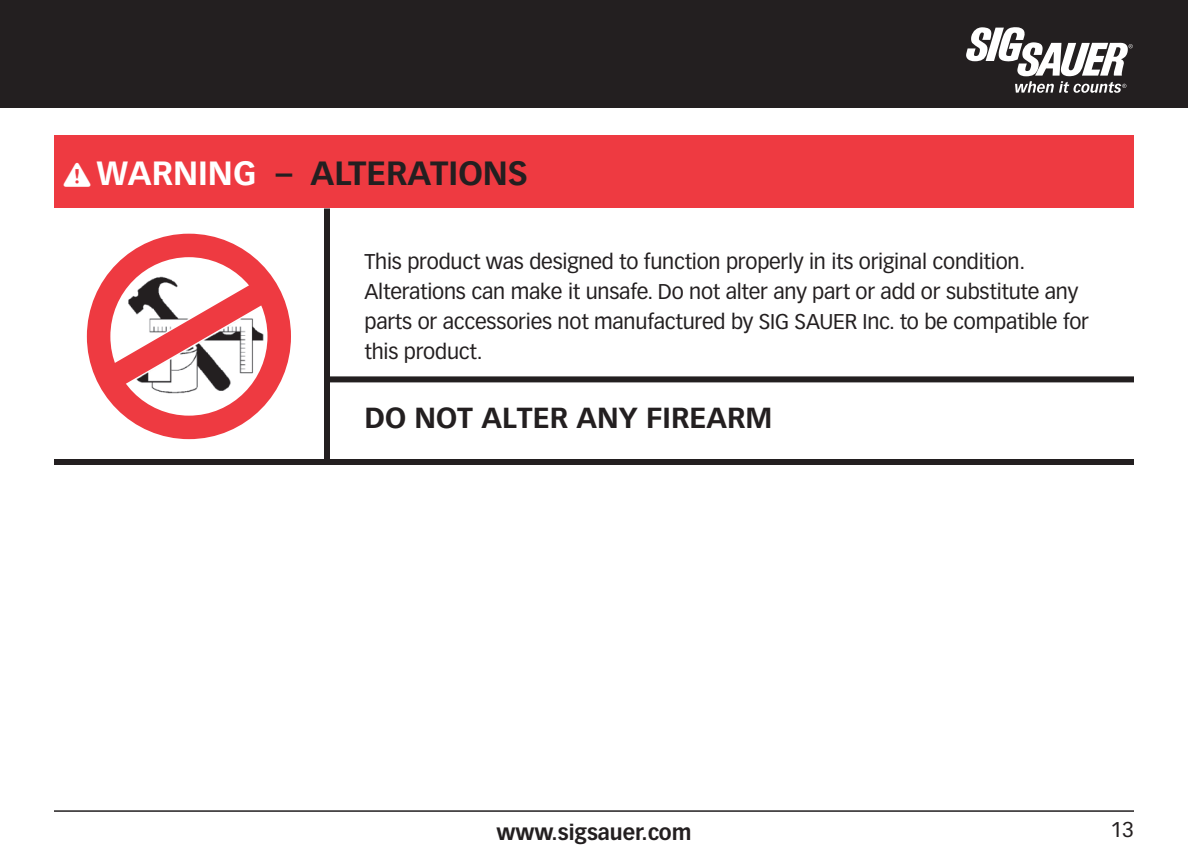
<style>
.page{position:relative;width:1188px;height:864px;background:#fff}
.page>*{position:absolute;margin:0;border:0;box-sizing:border-box;transform-origin:0 0}
.t1{font:700 33px "Vectora LH";color:#231f20}
.t2{font:700 28.5px "Vectora LH";color:#231f20}
.t3{font:21px/30px "Vectora LH";letter-spacing:-.01em;color:#231f20}
.t4{font:700 21px "Vectora LH";color:#231f20}
.s1{color:#fff}
</style>
<div class="page">
<div style="left:0;top:0;width:1188px;height:108px;background:#231f20"></div>
<hr style="left:54px;top:810px;width:1080px;height:2px;background:#231f20">
<svg style="left:966px;top:27px;width:167px;height:66px"></svg>
<div style="left:54px;top:135px;width:1080px;height:72px;background:#ee3a41"></div>
<img style="left:122px;top:233px;width:134px;height:207px">
<div style="left:87px;top:234px;width:204px;height:205px;border:23px solid #ee3a41;border-radius:50%"></div>
<svg style="left:86px;top:258px;width:205px;height:156px"></svg>
<div style="left:324px;top:376px;width:810px;height:6px;background:#231f20"></div>
<div style="left:324px;top:208px;width:6px;height:251px;background:#231f20"></div>
<div style="left:54px;top:459px;width:1080px;height:6px;background:#231f20"></div>
<h1 class="t1" style="left:96px;top:153px;width:433px"><span class="s1">WARNING</span> – ALTERATIONS</h1>
<p class="t3" style="left:364px;top:247px;width:726px">This product was designed to function properly in its original condition.<br>Alterations can make it unsafe. Do not alter any part or add or substitute any parts or accessories not manufactured by SIG SAUER Inc. to be compatible for this product.</p>
<h2 class="t2" style="left:364px;top:401px;width:409px">DO NOT ALTER ANY FIREARM</h2>
<p class="t4" style="left:496px;top:820px;width:197px">www.sigsauer.com</p>
<p class="t3" style="left:1111px;top:815px;width:25px">13</p>
</div>
